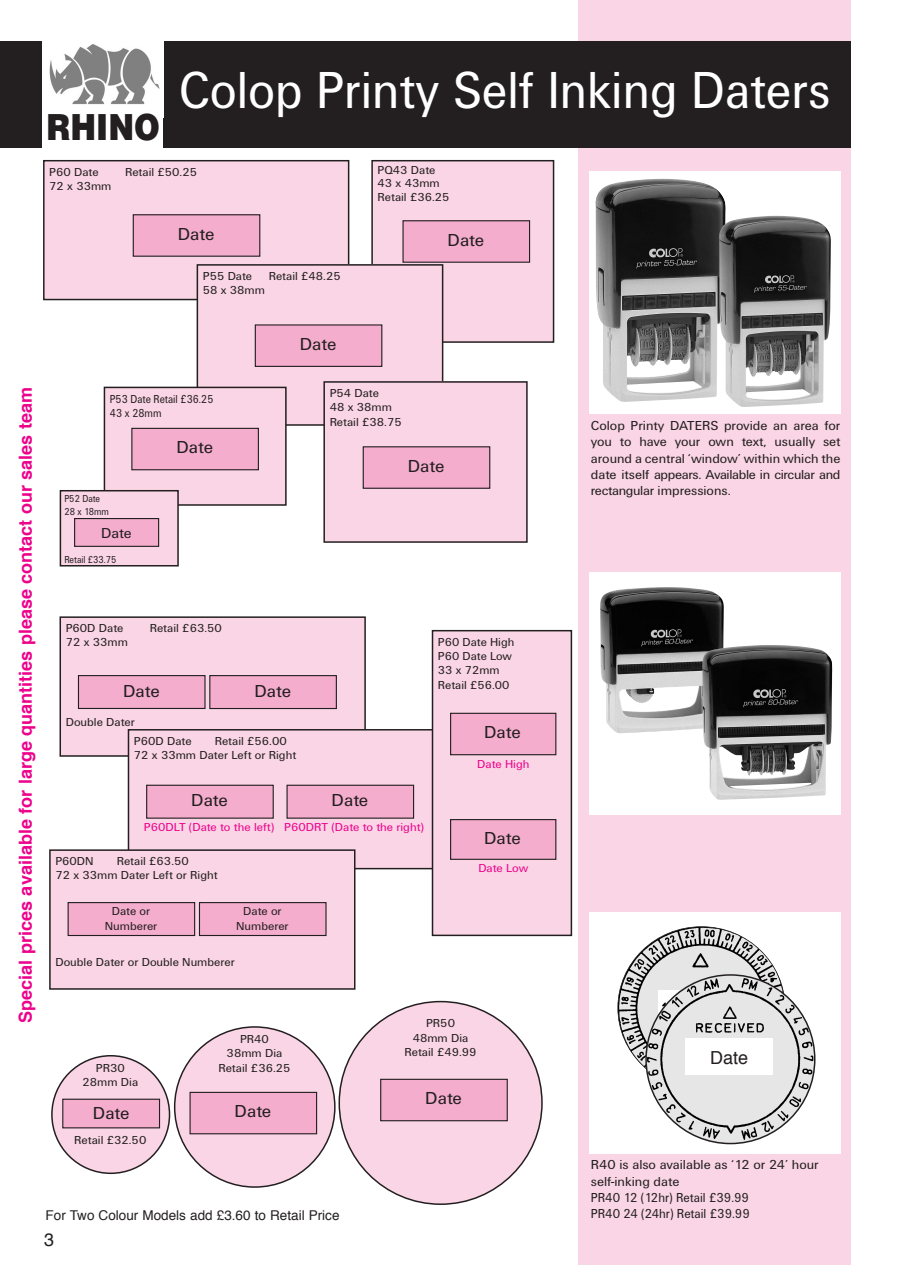
<style>
.page{position:relative;width:899px;height:1265px;background:#fff}
.page>*{position:absolute;margin:0;border:0;box-sizing:border-box;transform-origin:0 0}
.t1{font:54px "Unitus T";color:#fff;scale:.91 1}
.t2{font:900 36px "Helvetica";color:#231f20;scale:.86 1}
.t3{font:700 18px "Helvetica";color:#ed028c}
.t4{font:18px "Unitus T";color:#231f20}
.t5{font:18px "Helvetica";color:#231f20}
.t6{font:15px "Unitus T";color:#231f20}
.t7{font:13.5px/16.2px "Unitus T";letter-spacing:-.005em;color:#231f20;text-align:justify}
.t8{font:13.5px "Helvetica";color:#231f20}
.t9{font:12px/14.4px "Unitus T";color:#231f20}
.t10{font:12px "Unitus T";color:#ed028c}
.t11{font:12px/14.4px "Unitus T";color:#231f20;scale:.83 1}
.t12{font:10.5px/12.6px "Unitus T";color:#231f20;scale:.83 1}
</style>
<div class="page">
<div style="left:578px;top:0;width:272px;height:1265px;background:#fad5e5"></div>
<div style="left:589px;top:171px;width:251px;height:243px;background:#fff"></div>
<img style="left:595px;top:179px;width:131px;height:223px">
<img style="left:718px;top:216px;width:113px;height:191px">
<div style="left:589px;top:572px;width:251px;height:243px;background:#fff"></div>
<img style="left:600px;top:587px;width:123px;height:146px">
<img style="left:701px;top:645px;width:131px;height:155px">
<div style="left:589px;top:913px;width:251px;height:241px;background:#fff"></div>
<div style="left:44px;top:161px;width:304px;height:138px;background:#fad5e5"></div>
<div style="left:43px;top:160px;width:306px;height:140px;border:2px solid #231f20"></div>
<div style="left:133px;top:215px;width:127px;height:41px;background:#f5adce"></div>
<div style="left:133px;top:214px;width:127px;height:43px;border:1px solid #231f20"></div>
<div style="left:372px;top:161px;width:181px;height:181px;background:#fad5e5"></div>
<div style="left:371px;top:160px;width:183px;height:183px;border:2px solid #231f20"></div>
<div style="left:403px;top:221px;width:126px;height:41px;background:#f5adce"></div>
<div style="left:402px;top:220px;width:128px;height:43px;border:1px solid #231f20"></div>
<div style="left:197px;top:265px;width:245px;height:160px;background:#fad5e5"></div>
<div style="left:196px;top:264px;width:247px;height:162px;border:2px solid #231f20"></div>
<div style="left:60px;top:617px;width:305px;height:139px;background:#fad5e5"></div>
<div style="left:59px;top:616px;width:307px;height:141px;border:2px solid #231f20"></div>
<div style="left:255px;top:325px;width:127px;height:41px;background:#f5adce"></div>
<div style="left:255px;top:324px;width:127px;height:43px;border:1px solid #231f20"></div>
<div style="left:78px;top:675px;width:127px;height:33px;background:#f5adce"></div>
<div style="left:78px;top:675px;width:127px;height:34px;border:1px solid #231f20"></div>
<div style="left:210px;top:676px;width:126px;height:32px;background:#f5adce"></div>
<div style="left:209px;top:675px;width:128px;height:34px;border:1px solid #231f20"></div>
<div style="left:128px;top:730px;width:305px;height:138px;background:#fad5e5"></div>
<div style="left:128px;top:729px;width:306px;height:140px;border:2px solid #231f20"></div>
<div style="left:147px;top:785px;width:126px;height:33px;background:#f5adce"></div>
<div style="left:146px;top:785px;width:128px;height:34px;border:1px solid #231f20"></div>
<div style="left:287px;top:785px;width:126px;height:33px;background:#f5adce"></div>
<div style="left:286px;top:785px;width:128px;height:34px;border:1px solid #231f20"></div>
<div style="left:50px;top:850px;width:305px;height:139px;background:#fad5e5"></div>
<div style="left:49px;top:849px;width:306px;height:141px;border:2px solid #231f20"></div>
<div style="left:68px;top:902px;width:127px;height:33px;background:#f5adce"></div>
<div style="left:68px;top:902px;width:127px;height:34px;border:1px solid #231f20"></div>
<div style="left:199px;top:902px;width:127px;height:33px;background:#f5adce"></div>
<div style="left:199px;top:902px;width:127px;height:34px;border:1px solid #231f20"></div>
<div style="left:324px;top:382px;width:203px;height:160px;background:#fad5e5"></div>
<div style="left:323px;top:381px;width:204px;height:162px;border:2px solid #231f20"></div>
<div style="left:363px;top:447px;width:126px;height:41px;background:#f5adce"></div>
<div style="left:362px;top:446px;width:128px;height:43px;border:1px solid #231f20"></div>
<div style="left:104px;top:387px;width:182px;height:118px;background:#fad5e5"></div>
<div style="left:104px;top:387px;width:182px;height:119px;border:2px solid #231f20"></div>
<div style="left:132px;top:428px;width:126px;height:42px;background:#f5adce"></div>
<div style="left:131px;top:428px;width:128px;height:42px;border:1px solid #231f20"></div>
<div style="left:60px;top:491px;width:118px;height:75px;background:#fad5e5"></div>
<div style="left:60px;top:490px;width:119px;height:76px;border:2px solid #231f20"></div>
<div style="left:75px;top:518px;width:84px;height:28px;background:#f5adce"></div>
<div style="left:74px;top:518px;width:85px;height:29px;border:1px solid #231f20"></div>
<div style="left:432px;top:631px;width:139px;height:304px;background:#fad5e5"></div>
<div style="left:431px;top:630px;width:141px;height:306px;border:2px solid #231f20"></div>
<div style="left:450px;top:713px;width:105px;height:42px;background:#f5adce"></div>
<div style="left:450px;top:713px;width:106px;height:42px;border:1px solid #231f20"></div>
<div style="left:450px;top:819px;width:105px;height:40px;background:#f5adce"></div>
<div style="left:450px;top:819px;width:106px;height:41px;border:1px solid #231f20"></div>
<svg style="left:51px;top:1001px;width:491px;height:204px"></svg>
<div style="left:63px;top:1099px;width:96px;height:29px;background:#f5adce"></div>
<div style="left:62px;top:1098px;width:98px;height:30px;border:1px solid #231f20"></div>
<svg style="left:617px;top:926px;width:198px;height:218px"></svg>
<div style="left:685px;top:1038px;width:87px;height:37px;background:#fff"></div>
<div style="left:0;top:41px;width:850px;height:106px;background:#231f20"></div>
<div style="left:43px;top:34px;width:120px;height:115px;background:#fff"></div>
<img style="left:49px;top:44px;width:111px;height:61px">
<p class="t2" style="left:46px;top:103px;width:133px">RHINO</p>
<p class="t1" style="left:179px;top:58px;width:717px">Colop Printy Self Inking Daters</p>
<p class="t9" style="left:49px;top:164px;width:51px">P60 Date</p>
<p class="t9" style="left:125px;top:164px;width:74px">Retail £50.25</p>
<p class="t9" style="left:49px;top:179px;width:64px">72 x 33mm</p>
<p class="t4" style="left:178px;top:223px;width:38px">Date</p>
<p class="t9" style="left:203px;top:268px;width:51px">P55 Date</p>
<p class="t9" style="left:269px;top:268px;width:74px">Retail £48.25</p>
<p class="t9" style="left:203px;top:283px;width:64px">58 x 38mm</p>
<p class="t9" style="left:377px;top:163px;width:74px;line-height:13.5px">PQ43 Date<br>43 x 43mm<br>Retail £36.25</p>
<p class="t4" style="left:447px;top:229px;width:38px">Date</p>
<p class="t3" style="left:13px;top:1022px;width:637px;rotate:-90deg">Special prices available for large quantities please contact our sales team</p>
<p class="t11" style="left:110px;top:391px;width:126px">P53 Date Retail £36.25<br>43 x 28mm</p>
<p class="t4" style="left:176px;top:437px;width:38px">Date</p>
<p class="t12" style="left:64px;top:492px;width:55px">P52 Date<br>28 x 18mm</p>
<p class="t6" style="left:101px;top:524px;width:32px">Date</p>
<p class="t12" style="left:64px;top:553px;width:65px">Retail £33.75</p>
<p class="t4" style="left:300px;top:333px;width:38px">Date</p>
<p class="t9" style="left:329px;top:386px;width:74px">P54 Date<br>48 x 38mm<br>Retail £38.75</p>
<p class="t4" style="left:408px;top:455px;width:38px">Date</p>
<p class="t9" style="left:66px;top:621px;width:59px">P60D Date</p>
<p class="t9" style="left:150px;top:621px;width:74px">Retail £63.50</p>
<p class="t9" style="left:66px;top:635px;width:64px">72 x 33mm</p>
<p class="t4" style="left:123px;top:680px;width:38px">Date</p>
<p class="t4" style="left:254px;top:680px;width:38px">Date</p>
<p class="t9" style="left:134px;top:733px;width:59px">P60D Date</p>
<p class="t9" style="left:66px;top:714px;width:71px">Double Dater</p>
<p class="t9" style="left:134px;top:733px;width:164px;text-indent:81px">Retail £56.00<br>72 x 33mm Dater Left or Right</p>
<p class="t4" style="left:191px;top:790px;width:38px">Date</p>
<p class="t4" style="left:331px;top:790px;width:38px">Date</p>
<p class="t9" style="left:438px;top:634px;width:78px">P60 Date High<br>P60 Date Low<br>33 x 72mm<br>Retail £56.00</p>
<p class="t4" style="left:484px;top:722px;width:38px">Date</p>
<p class="t10" style="left:477px;top:756px;width:54px">Date High</p>
<p class="t10" style="left:144px;top:820px;width:282px">P60DLT (Date to the left) P60DRT (Date to the right)</p>
<p class="t9" style="left:55px;top:853px;width:40px">P60DN</p>
<p class="t9" style="left:55px;top:853px;width:164px;text-indent:61px">Retail £63.50<br>72 x 33mm Dater Left or Right</p>
<p class="t9" style="left:105px;top:904px;width:54px;text-align:center">Date or<br>Numberer</p>
<p class="t9" style="left:236px;top:904px;width:54px;text-align:center">Date or<br>Numberer</p>
<p class="t9" style="left:55px;top:954px;width:181px">Double Dater or Double Numberer</p>
<p class="t4" style="left:484px;top:827px;width:38px">Date</p>
<p class="t10" style="left:478px;top:861px;width:51px">Date Low</p>
<p class="t9" style="left:82px;top:1060px;width:57px;text-align:center">PR30<br>28mm Dia</p>
<p class="t4" style="left:93px;top:1102px;width:38px">Date</p>
<p class="t9" style="left:74px;top:1132px;width:74px">Retail £32.50</p>
<p class="t9" style="left:218px;top:1032px;width:74px;text-align:center">PR40<br>38mm Dia<br>Retail £36.25</p>
<p class="t4" style="left:235px;top:1101px;width:38px">Date</p>
<p class="t9" style="left:404px;top:1016px;width:74px;text-align:center">PR50<br>48mm Dia<br>Retail £49.99</p>
<p class="t4" style="left:425px;top:1088px;width:38px">Date</p>
<p class="t8" style="left:46px;top:1206px;width:295px">For Two Colour Models add £3.60 to Retail Price</p>
<p class="t5" style="left:44px;top:1228px;width:12px">3</p>
<p class="t7" style="left:590px;top:417px;width:251px">Colop Printy DATERS provide an area for you to have your own text, usually set around a central ‘window’ within which the date itself appears. Available in circular and rectangular impressions.</p>
<p class="t5" style="left:710px;top:1045px;width:40px">Date</p>
<p class="t7" style="left:590px;top:1156px;width:229px;text-align:left">R40 is also available as ‘12 or 24’ hour self-inking date<br>PR40 12 (12hr) Retail £39.99<br>PR40 24 (24hr) Retail £39.99</p>
</div>
